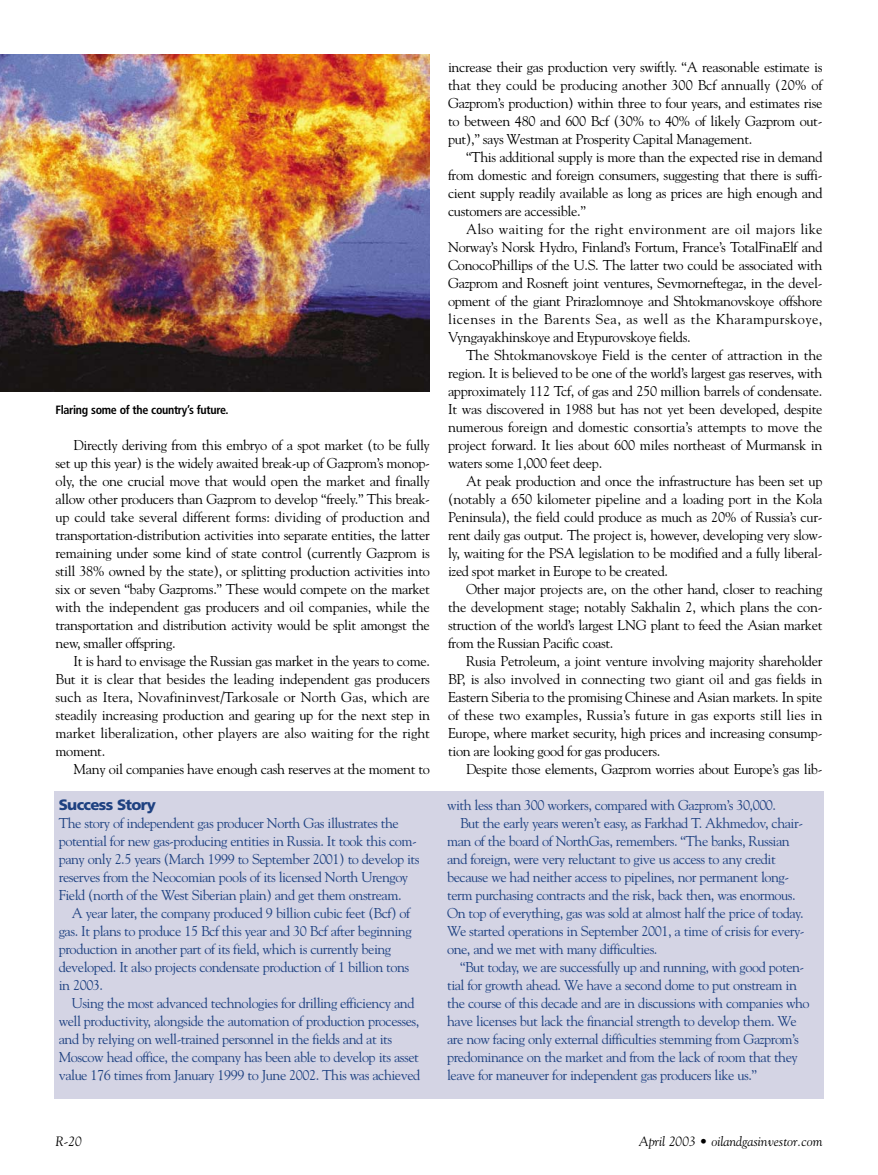
<style>
.page{position:relative;width:878px;height:1175px;background:#fff}
.page>*{position:absolute;margin:0;border:0;box-sizing:border-box;transform-origin:0 0}
.t1{font:900 15px "Frutiger";letter-spacing:-.045em;color:#1e4181}
.t2{font:14.25px/18px "Goudy";letter-spacing:-.025em;color:#000;text-align:justify}
.t3{font:14.25px/18px "Goudy";letter-spacing:-.035em;color:#1e4181}
.t4{font:italic 13.5px "Goudy";color:#000}
.t5{font:700 condensed 12px "Frutiger";letter-spacing:-.025em;color:#000}
</style>
<div class="page">
<img style="left:0;top:54px;width:430px;height:338px">
<div style="left:54px;top:791px;width:770px;height:307px;background:#d4d4e4"></div>
<p class="t5" style="left:56px;top:405px;width:174px">Flaring some of the country’s future.</p>
<p class="t2" style="left:55px;top:437px;width:376px;text-indent:18px">Directly deriving from this embryo of a spot market (to be fully set up this year) is the widely awaited break-up of Gazprom’s monop&shy;oly, the one crucial move that would open the market and finally allow other producers than Gazprom to develop “freely.” This break&shy;up could take several different forms: dividing of production and transportation-distribution activities into separate entities, the latter remaining under some kind of state control (currently Gazprom is still 38% owned by the state), or splitting production activities into six or seven “baby Gazproms.” These would compete on the market with the independent gas producers and oil companies, while the transportation and distribution activity would be split amongst the new, smaller offspring.</p>
<p class="t2" style="left:55px;top:653px;width:376px;text-indent:18px">It is hard to envisage the Russian gas market in the years to come.<br>But it is clear that besides the leading independent gas producers such as Itera, Novafininvest/Tarkosale or North Gas, which are steadily increasing production and gearing up for the next step in market liberalization, other players are also waiting for the right moment.</p>
<p class="t2" style="left:73px;top:761px;width:358px">Many oil companies have enough cash reserves at the moment to</p>
<p class="t1" style="left:59px;top:799px;width:99px">Success Story</p>
<p class="t3" style="left:59px;top:815px;width:362px">The story of independent gas producer North Gas illustrates the potential for new gas-producing entities in Russia. It took this com&shy;pany only 2.5 years (March 1999 to September 2001) to develop its reserves from the Neocomian pools of its licensed North Urengoy Field (north of the West Siberian plain) and get them onstream.</p>
<p class="t3" style="left:59px;top:905px;width:354px;text-indent:13px">A year later, the company produced 9 billion cubic feet (Bcf) of gas. It plans to produce 15 Bcf this year and 30 Bcf after beginning production in another part of its field, which is currently being developed. It also projects condensate production of 1 billion tons in 2003.</p>
<p class="t3" style="left:59px;top:995px;width:363px;text-indent:13px">Using the most advanced technologies for drilling efficiency and well productivity, alongside the automation of production processes, and by relying on well-trained personnel in the fields and at its Moscow head office, the company has been able to develop its asset value 176 times from January 1999 to June 2002. This was achieved</p>
<p class="t2" style="left:448px;top:59px;width:376px">increase their gas production very swiftly. “A reasonable estimate is that they could be producing another 300 Bcf annually (20% of Gazprom’s production) within three to four years, and estimates rise to between 480 and 600 Bcf (30% to 40% of likely Gazprom out&shy;put),” says Westman at Prosperity Capital Management.</p>
<p class="t2" style="left:448px;top:149px;width:376px;text-indent:18px">“This additional supply is more than the expected rise in demand from domestic and foreign consumers, suggesting that there is suffi&shy;cient supply readily available as long as prices are high enough and customers are accessible.”</p>
<p class="t2" style="left:448px;top:221px;width:376px;text-indent:18px">Also waiting for the right environment are oil majors like Norway’s Norsk Hydro, Finland’s Fortum, France’s TotalFinaElf and ConocoPhillips of the U.S. The latter two could be associated with Gazprom and Rosneft joint ventures, Sevmorneftegaz, in the devel&shy;opment of the giant Prirazlomnoye and Shtokmanovskoye offshore licenses in the Barents Sea, as well as the Kharampurskoye, Vyngayakhinskoye and Etypurovskoye fields.</p>
<p class="t2" style="left:448px;top:347px;width:376px;text-indent:18px">The Shtokmanovskoye Field is the center of attraction in the region. It is believed to be one of the world’s largest gas reserves, with approximately 112 Tcf, of gas and 250 million barrels of condensate.<br>It was discovered in 1988 but has not yet been developed, despite numerous foreign and domestic consortia’s attempts to move the project forward. It lies about 600 miles northeast of Murmansk in waters some 1,000 feet deep.</p>
<p class="t2" style="left:448px;top:473px;width:376px;text-indent:18px">At peak production and once the infrastructure has been set up (notably a 650 kilometer pipeline and a loading port in the Kola Peninsula), the field could produce as much as 20% of Russia’s cur&shy;rent daily gas output. The project is, however, developing very slow&shy;ly, waiting for the PSA legislation to be modified and a fully liberal&shy;ized spot market in Europe to be created.</p>
<p class="t2" style="left:448px;top:581px;width:376px;text-indent:18px">Other major projects are, on the other hand, closer to reaching the development stage; notably Sakhalin 2, which plans the con&shy;struction of the world’s largest LNG plant to feed the Asian market from the Russian Pacific coast.</p>
<p class="t2" style="left:448px;top:653px;width:376px;text-indent:18px">Rusia Petroleum, a joint venture involving majority shareholder BP, is also involved in connecting two giant oil and gas fields in Eastern Siberia to the promising Chinese and Asian markets. In spite of these two examples, Russia’s future in gas exports still lies in Europe, where market security, high prices and increasing consump&shy;tion are looking good for gas producers.</p>
<p class="t2" style="left:466px;top:761px;width:358px">Despite those elements, Gazprom worries about Europe’s gas lib-</p>
<p class="t3" style="left:447px;top:797px;width:330px">with less than 300 workers, compared with Gazprom’s 30,000.</p>
<p class="t3" style="left:460px;top:815px;width:344px">But the early years weren’t easy, as Farkhad T. Akhmedov, chair-</p>
<p class="t3" style="left:447px;top:833px;width:344px">man of the board of NorthGas, remembers. “The banks, Russian</p>
<p class="t3" style="left:447px;top:851px;width:330px">and foreign, were very reluctant to give us access to any credit</p>
<p class="t3" style="left:447px;top:869px;width:343px">because we had neither access to pipelines, nor permanent long-</p>
<p class="t3" style="left:447px;top:887px;width:350px">term purchasing contracts and the risk, back then, was enormous.</p>
<p class="t3" style="left:447px;top:905px;width:358px">On top of everything, gas was sold at almost half the price of today.</p>
<p class="t3" style="left:447px;top:923px;width:359px">We started operations in September 2001, a time of crisis for every-</p>
<p class="t3" style="left:447px;top:941px;width:212px">one, and we met with many difficulties.</p>
<p class="t3" style="left:460px;top:959px;width:346px">“But today, we are successfully up and running, with good poten-</p>
<p class="t3" style="left:447px;top:977px;width:351px">tial for growth ahead. We have a second dome to put onstream in</p>
<p class="t3" style="left:447px;top:995px;width:364px">the course of this decade and are in discussions with companies who</p>
<p class="t3" style="left:447px;top:1013px;width:351px">have licenses but lack the financial strength to develop them. We</p>
<p class="t3" style="left:447px;top:1031px;width:353px">are now facing only external difficulties stemming from Gazprom’s</p>
<p class="t3" style="left:447px;top:1049px;width:352px">predominance on the market and from the lack of room that they</p>
<p class="t3" style="left:447px;top:1067px;width:311px">leave for maneuver for independent gas producers like us.”</p>
<p class="t4" style="left:56px;top:1135px;width:28px">R-20</p>
<p class="t4" style="left:639px;top:1135px;width:185px">April 2003 • oilandgasinvestor.com</p>
</div>
